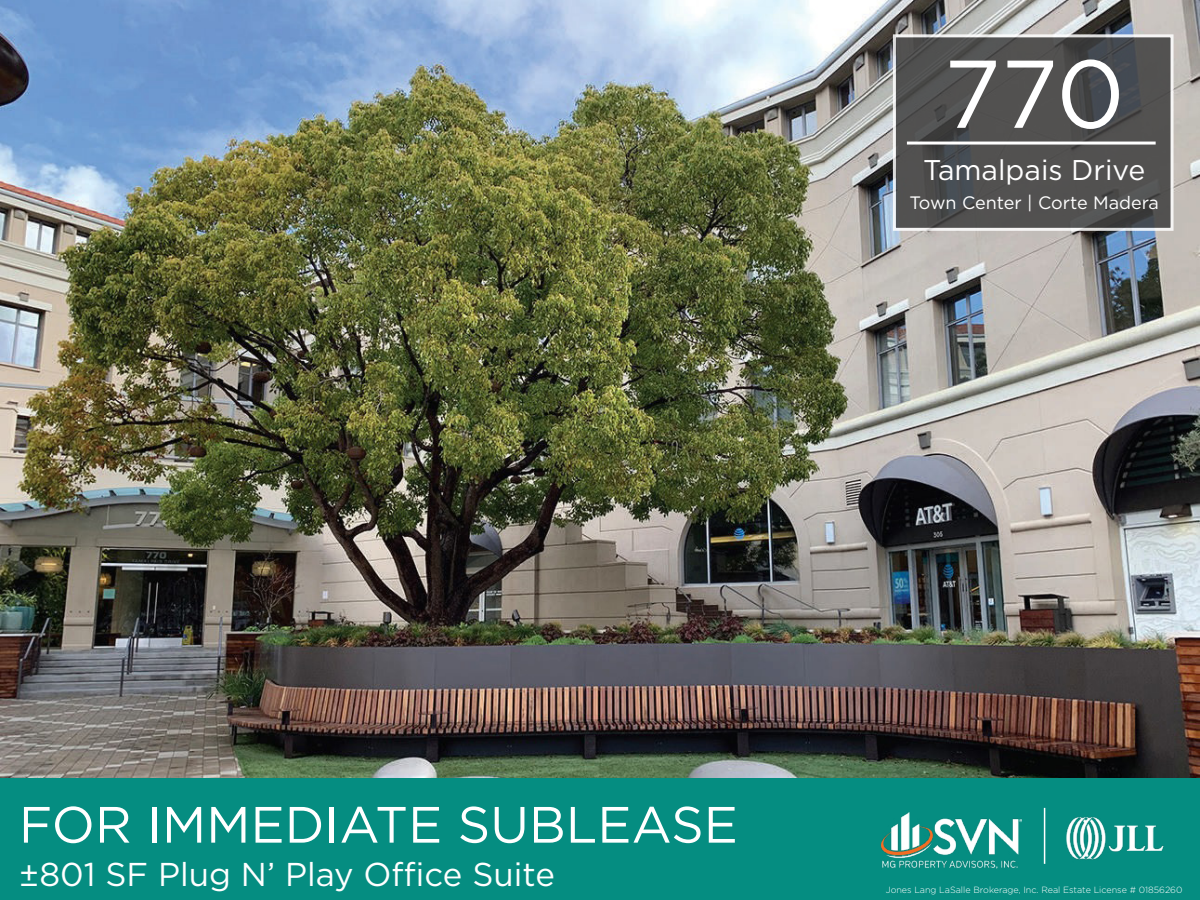
<style>
.page{position:relative;width:1200px;height:900px;background:#fff}
.page>*{position:absolute;margin:0;border:0;box-sizing:border-box;transform-origin:0 0}
.t1{font:96px "Gotham";color:#fff}
.t2{font:51px "Gotham";color:#fff}
.t3{font:33px "Gotham";color:#fff}
.t4{font:28.5px "Gotham";color:#fff}
.t5{font:18px "Gotham";color:#fff}
.t6{font:300 9px "Gotham";color:#fff}
</style>
<div class="page">
<img style="left:0;top:0;width:1200px;height:779px">
<div style="left:0;top:779px;width:1200px;height:121px;background:#058d81"></div>
<img style="left:1066px;top:817px;width:98px;height:43px">
<svg style="left:893px;top:34px;width:281px;height:197px;background:#575757"></svg>
<hr style="left:907px;top:142px;width:249px;height:3px;background:#fff">
<img style="left:881px;top:812px;width:141px;height:57px">
<hr style="left:1044px;top:808px;width:1px;height:56px;background:#fff">
<h1 class="t1" style="left:944px;top:32px;width:183px">770</h1>
<h3 class="t4" style="left:923px;top:152px;width:224px">Tamalpais Drive</h3>
<h3 class="t5" style="left:909px;top:191px;width:251px">Town Center | Corte Madera</h3>
<h2 class="t2" style="left:19px;top:792px;width:720px">FOR IMMEDIATE SUBLEASE</h2>
<h3 class="t3" style="left:19px;top:853px;width:537px">±801 SF Plug N’ Play Office Suite</h3>
<p class="t6" style="left:886px;top:884px;width:298px">Jones Lang LaSalle Brokerage, Inc. Real Estate License # 01856260</p>
</div>
